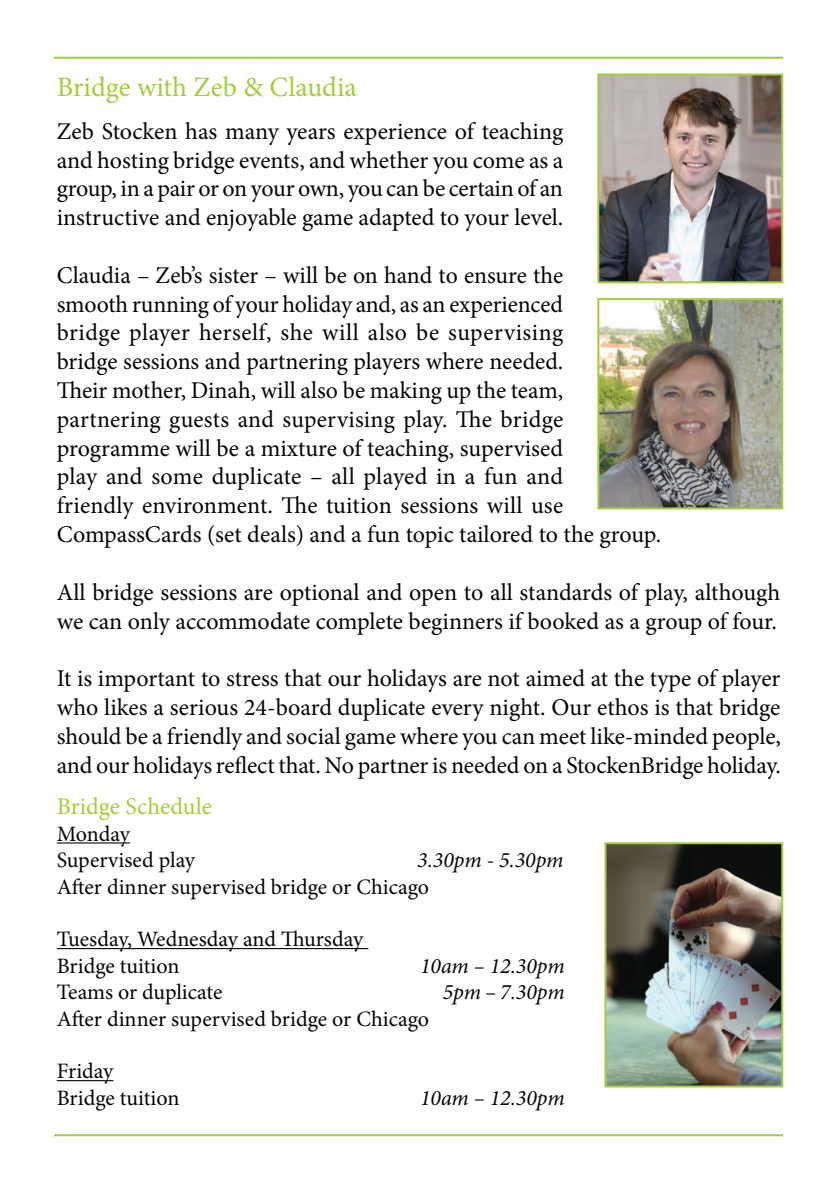
<style>
.page{position:relative;width:840px;height:1191px;background:#fff}
.page>*{position:absolute;margin:0;border:0;box-sizing:border-box;transform-origin:0 0}
.t1{font:28px "Minion Pro";color:#a4cd39}
.t2{font:24px/28.8px "Minion Pro";color:#040503;text-align:justify}
.t3{font:24px "Minion Pro";color:#a4cd39}
.t4{font:22px/26.4px "Minion Pro";color:#040503}
.t5{font:italic 22px "Minion Pro";color:#040503}
</style>
<div class="page">
<hr style="left:54px;top:57px;width:728px;height:2px;background:#a4cd39">
<hr style="left:54px;top:1134px;width:728px;height:2px;background:#a4cd39">
<hr style="left:57px;top:842px;width:73px;height:1px;background:#040503">
<hr style="left:57px;top:948px;width:311px;height:1px;background:#040503">
<hr style="left:57px;top:1080px;width:56px;height:1px;background:#040503">
<img style="left:607px;top:845px;width:172px;height:239px">
<div style="left:604px;top:842px;width:178px;height:245px;border:2px solid #a4cd39"></div>
<img style="left:600px;top:76px;width:179px;height:204px">
<div style="left:597px;top:73px;width:185px;height:210px;border:2px solid #a4cd39"></div>
<img style="left:600px;top:301px;width:179px;height:205px">
<div style="left:597px;top:298px;width:185px;height:211px;border:2px solid #a4cd39"></div>
<p class="t1" style="left:57px;top:68px;width:301px">Bridge with Zeb &amp; Claudia</p>
<p class="t2" style="left:57px;top:117px;width:507px">Zeb Stocken has many years experience of teaching and hosting bridge events, and whether you come as a group, in a pair or on your own, you can be certain of an instructive and enjoyable game adapted to your level.</p>
<p class="t2" style="left:57px;top:261px;width:605px;text-align:left">Claudia – Zeb’s sister – will be on hand to ensure the<br>smooth running of your holiday and, as an experienced<br>bridge player herself, she will also be supervising<br>bridge sessions and partnering players where needed.<br>Their mother, Dinah, will also be making up the team, partnering guests and supervising play. The bridge programme will be a mixture of teaching, supervised<br>play and some duplicate – all played in a fun and<br>friendly environment. The tuition sessions will use CompassCards (set deals) and a fun topic tailored to the group.</p>
<p class="t2" style="left:57px;top:578px;width:724px">All bridge sessions are optional and open to all standards of play, although we can only accommodate complete beginners if booked as a group of four.</p>
<p class="t2" style="left:57px;top:664px;width:725px">It is important to stress that our holidays are not aimed at the type of player who likes a serious 24-board duplicate every night. Our ethos is that bridge should be a friendly and social game where you can meet like-minded people, and our holidays reflect that. No partner is needed on a StockenBridge holiday.</p>
<p class="t3" style="left:57px;top:790px;width:157px">Bridge Schedule</p>
<p class="t4" style="left:57px;top:820px;width:140px">Monday<br>Supervised play</p>
<p class="t5" style="left:417px;top:845px;width:148px">3.30pm - 5.30pm</p>
<p class="t4" style="left:57px;top:873px;width:373px">After dinner supervised bridge or Chicago</p>
<p class="t4" style="left:57px;top:926px;width:308px">Tuesday, Wednesday and Thursday<br>Bridge tuition</p>
<p class="t5" style="left:420px;top:950px;width:146px">10am – 12.30pm</p>
<p class="t4" style="left:57px;top:979px;width:167px">Teams or duplicate</p>
<p class="t5" style="left:442px;top:977px;width:123px">5pm – 7.30pm</p>
<p class="t4" style="left:57px;top:1005px;width:373px">After dinner supervised bridge or Chicago</p>
<p class="t4" style="left:57px;top:1058px;width:124px">Friday<br>Bridge tuition</p>
<p class="t5" style="left:420px;top:1082px;width:146px">10am – 12.30pm</p>
</div>
